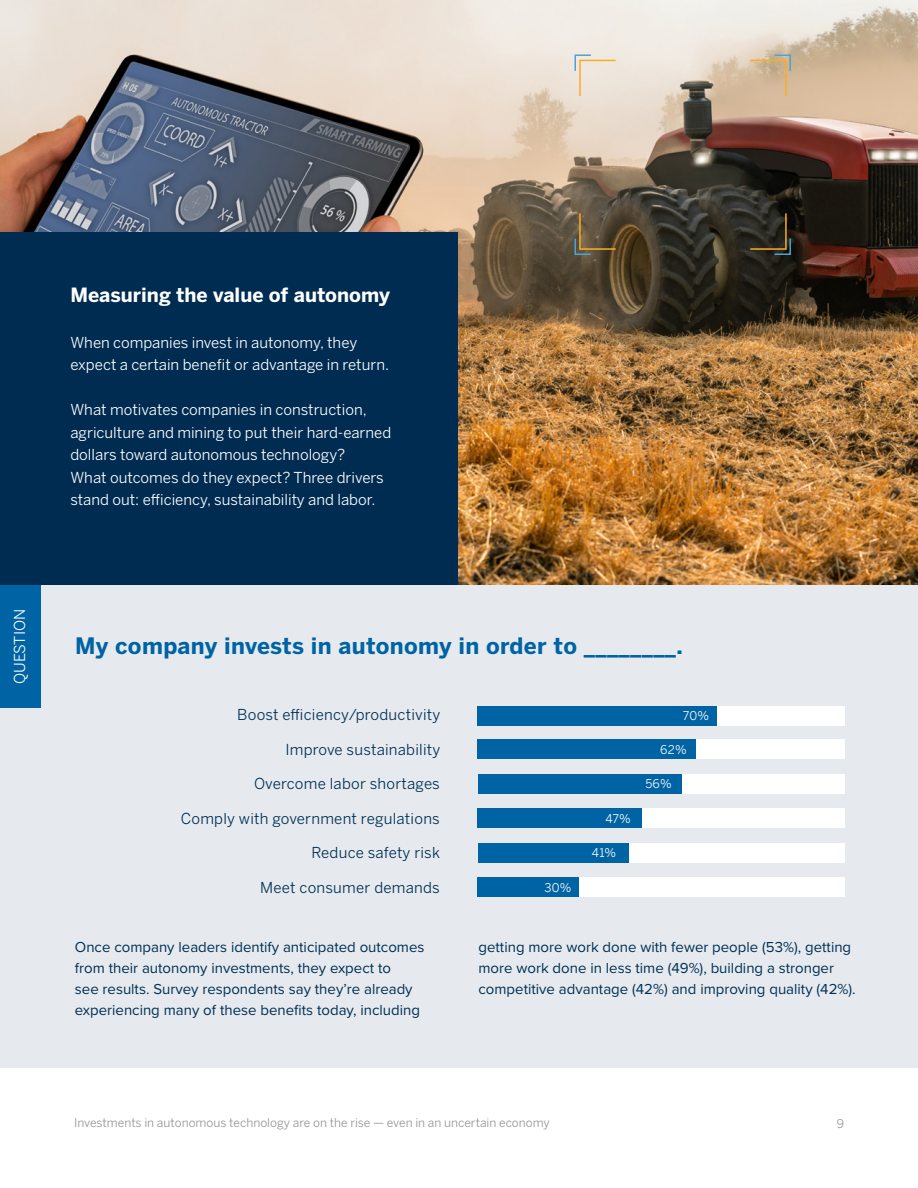
<style>
.page{position:relative;width:918px;height:1188px;background:#fff}
.page>*{position:absolute;margin:0;border:0;box-sizing:border-box;transform-origin:0 0}
.Subhead{font:700 22.5px "Benton Sans";letter-spacing:.015em;color:#0063a3}
.Small_subhead{font:700 19.5px "Benton Sans";color:#fff}
.Body{font:15px/21px "Proxima Nova";color:#003054}
.Body-2{font:15px/22.5px "Benton Sans";color:#fff}
.Body-3{font:15px "Benton Sans";letter-spacing:.015em;color:#003054}
.t1{font:12px "Benton Sans";color:#939598}
.Body-4{font:12px "Benton Sans";letter-spacing:.015em;color:#fff}
</style>
<div class="page">
<img style="left:0;top:0;width:918px;height:585px">
<div style="left:0;top:232px;width:458px;height:353px;background:#002c52"></div>
<div style="left:0;top:585px;width:918px;height:482px;background:#e6eaee"></div>
<div style="left:478px;top:706px;width:366px;height:19px;background:#fff"></div>
<div style="left:478px;top:706px;width:239px;height:19px;background:#0063a3"></div>
<div style="left:478px;top:740px;width:366px;height:19px;background:#fff"></div>
<div style="left:478px;top:740px;width:218px;height:19px;background:#0063a3"></div>
<div style="left:478px;top:774px;width:366px;height:19px;background:#fff"></div>
<div style="left:478px;top:843px;width:366px;height:19px;background:#fff"></div>
<div style="left:478px;top:843px;width:150px;height:19px;background:#0063a3"></div>
<div style="left:478px;top:808px;width:366px;height:20px;background:#fff"></div>
<div style="left:478px;top:808px;width:164px;height:20px;background:#0063a3"></div>
<div style="left:478px;top:878px;width:366px;height:19px;background:#fff"></div>
<div style="left:478px;top:878px;width:101px;height:19px;background:#0063a3"></div>
<div style="left:0;top:585px;width:40px;height:122px;background:#0063a3"></div>
<div style="left:478px;top:774px;width:204px;height:19px;background:#0063a3"></div>
<svg style="left:574px;top:54px;width:43px;height:44px;background:#eae0d1"></svg>
<svg style="left:749px;top:54px;width:43px;height:44px;background:#cfb796"></svg>
<svg style="left:574px;top:212px;width:43px;height:44px;background:#66573f"></svg>
<svg style="left:749px;top:212px;width:43px;height:44px;background:#333124"></svg>
<p class="Body-2" style="left:9px;top:684px;width:77px;rotate:-90deg">QUESTION</p>
<p class="Small_subhead" style="left:70px;top:283px;width:321px">Measuring the value of autonomy</p>
<p class="Body-2" style="left:70px;top:331px;width:320px">When companies invest in autonomy, they expect a certain benefit or advantage in return.</p>
<p class="Body-2" style="left:70px;top:399px;width:322px">What motivates companies in construction, agriculture and mining to put their hard-earned dollars toward autonomous technology?<br>What outcomes do they expect? Three drivers stand out: efficiency, sustainability and labor.</p>
<p class="Subhead" style="left:75px;top:632px;width:609px">My company invests in autonomy in order to ________.</p>
<p class="Body-3" style="left:237px;top:706px;width:204px">Boost efficiency/productivity</p>
<p class="Body-3" style="left:285px;top:741px;width:156px">Improve sustainability</p>
<p class="Body-3" style="left:254px;top:775px;width:187px">Overcome labor shortages</p>
<p class="Body-4" style="left:683px;top:709px;width:28px">70%</p>
<p class="Body-4" style="left:660px;top:742px;width:28px">62%</p>
<p class="Body-4" style="left:645px;top:777px;width:28px">56%</p>
<p class="Body-3" style="left:181px;top:810px;width:260px">Comply with government regulations</p>
<p class="Body-3" style="left:311px;top:844px;width:130px">Reduce safety risk</p>
<p class="Body-4" style="left:605px;top:811px;width:27px">47%</p>
<p class="Body-4" style="left:592px;top:846px;width:26px">41%</p>
<p class="Body-3" style="left:260px;top:879px;width:181px">Meet consumer demands</p>
<p class="Body-4" style="left:544px;top:880px;width:28px">30%</p>
<p class="Body" style="left:75px;top:936px;width:351px">Once company leaders identify anticipated outcomes from their autonomy investments, they expect to<br>see results. Survey respondents say they’re already experiencing many of these benefits today, including</p>
<p class="Body" style="left:478px;top:936px;width:379px">getting more work done with fewer people (53%), getting more work done in less time (49%), building a stronger competitive advantage (42%) and improving quality (42%).</p>
<p class="t1" style="left:74px;top:1115px;width:477px">Investments in autonomous technology are on the rise — even in an uncertain economy</p>
<p class="t1" style="left:837px;top:1116px;width:9px">9</p>
</div>
